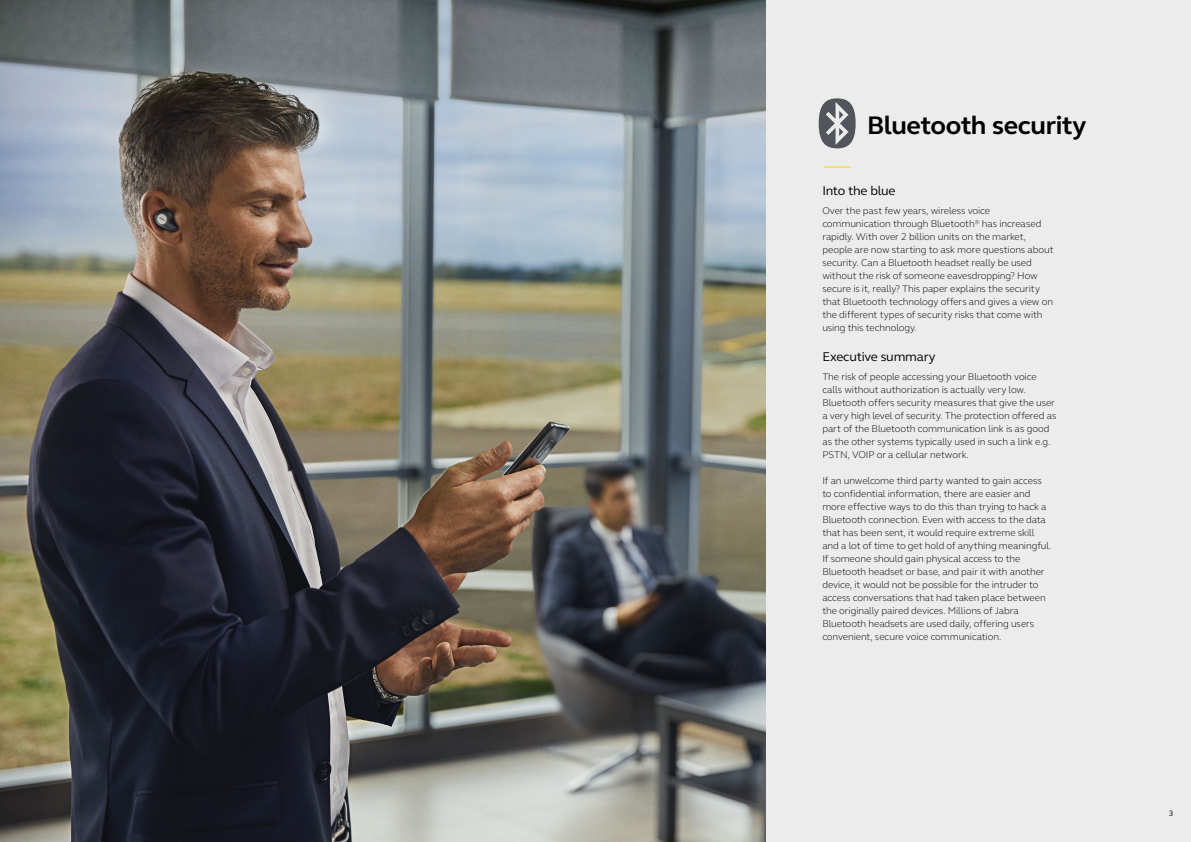
<style>
.page{position:relative;width:1191px;height:842px;background:#fff}
.page>*{position:absolute;margin:0;border:0;box-sizing:border-box;transform-origin:0 0}
.t1{font:700 26px "GN Elliot";letter-spacing:-.015em;color:#000}
.t2{font:13px "GN Elliot";letter-spacing:-.02em;color:#000}
.t3{font:300 10px/13px "GN Elliot";letter-spacing:-.01em;color:#000}
.t4{font:8px "GN Elliot";color:#000}
</style>
<div class="page">
<div style="left:595px;top:0;width:596px;height:842px;background:#ececed"></div>
<img style="left:0;top:0;width:765px;height:842px">
<svg style="left:818px;top:98px;width:37px;height:50px"></svg>
<svg style="left:823px;top:167px;width:28px;height:1px"></svg>
<h1 class="t1" style="left:867px;top:108px;width:221px">Bluetooth security</h1>
<h2 class="t2" style="left:822px;top:182px;width:75px">Into the blue</h2>
<p class="t3" style="left:822px;top:204px;width:233px">Over the past few years, wireless voice communication through Bluetooth<sup>®</sup> has increased rapidly. With over 2 billion units on the market, people are now starting to ask more questions about security. Can a Bluetooth headset really be used without the risk of someone eavesdropping? How secure is it, really? This paper explains the security that Bluetooth technology offers and gives a view on the different types of security risks that come with using this technology.</p>
<h2 class="t2" style="left:822px;top:348px;width:115px">Executive summary</h2>
<p class="t3" style="left:822px;top:370px;width:236px">The risk of people accessing your Bluetooth voice calls without authorization is actually very low.<br>Bluetooth offers security measures that give the user a very high level of security. The protection offered as part of the Bluetooth communication link is as good as the other systems typically used in such a link e.g.<br>PSTN, VOIP or a cellular network.</p>
<p class="t3" style="left:822px;top:474px;width:231px">If an unwelcome third party wanted to gain access to confidential information, there are easier and more effective ways to do this than trying to hack a Bluetooth connection. Even with access to the data that has been sent, it would require extreme skill and a lot of time to get hold of anything meaningful.<br>If someone should gain physical access to the Bluetooth headset or base, and pair it with another device, it would not be possible for the intruder to access conversations that had taken place between the originally paired devices. Millions of Jabra Bluetooth headsets are used daily, offering users convenient, secure voice communication.</p>
<p class="t4" style="left:1168px;top:808px;width:6px">3</p>
</div>
